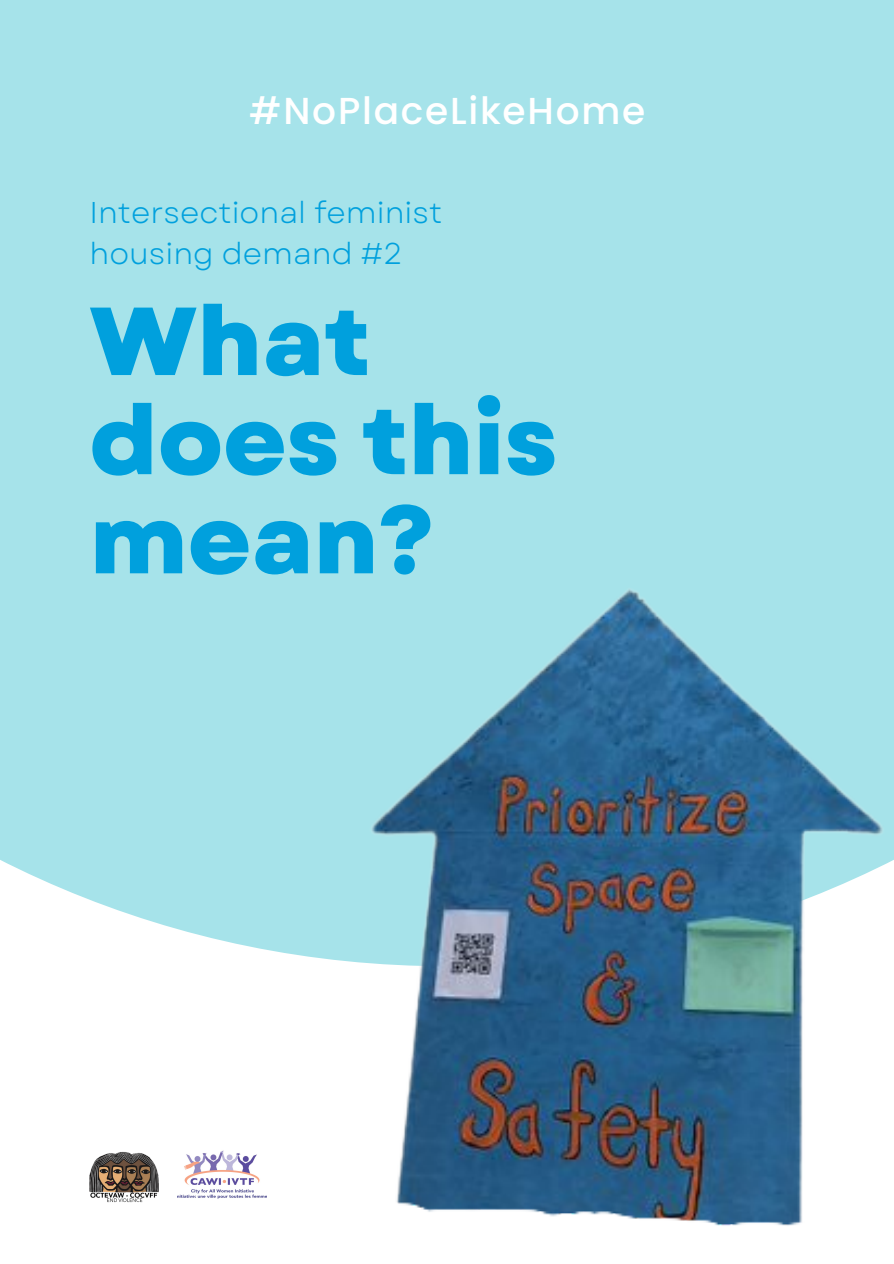
<style>
.page{position:relative;width:894px;height:1264px;background:#fff}
.page>*{position:absolute;margin:0;border:0;box-sizing:border-box;transform-origin:0 0}
.t1{font:800 96.3px/99.1px "Garet";color:#00a0dd}
.t2{font:500 37.5px "Poppins";letter-spacing:.045em;color:#fff}
.t3{font:30px "Garet";color:#00a0dd}
</style>
<div class="page">
<div style="left:0;top:0;width:893px;height:962px;background:#a6e3ea"></div>
<img style="left:350px;top:567px;width:543px;height:659px">
<img style="left:177px;top:1150px;width:89px;height:49px">
<img style="left:89px;top:1151px;width:69px;height:52px">
<p class="t2" style="left:249px;top:85px;width:398px">#NoPlaceLikeHome</p>
<p class="t3" style="left:89px;top:191px;width:354px">Intersectional feminist</p>
<p class="t3" style="left:89px;top:232px;width:314px">housing demand #2</p>
<p class="t1" style="left:89px;top:292px;width:469px">What does this mean?</p>
</div>
